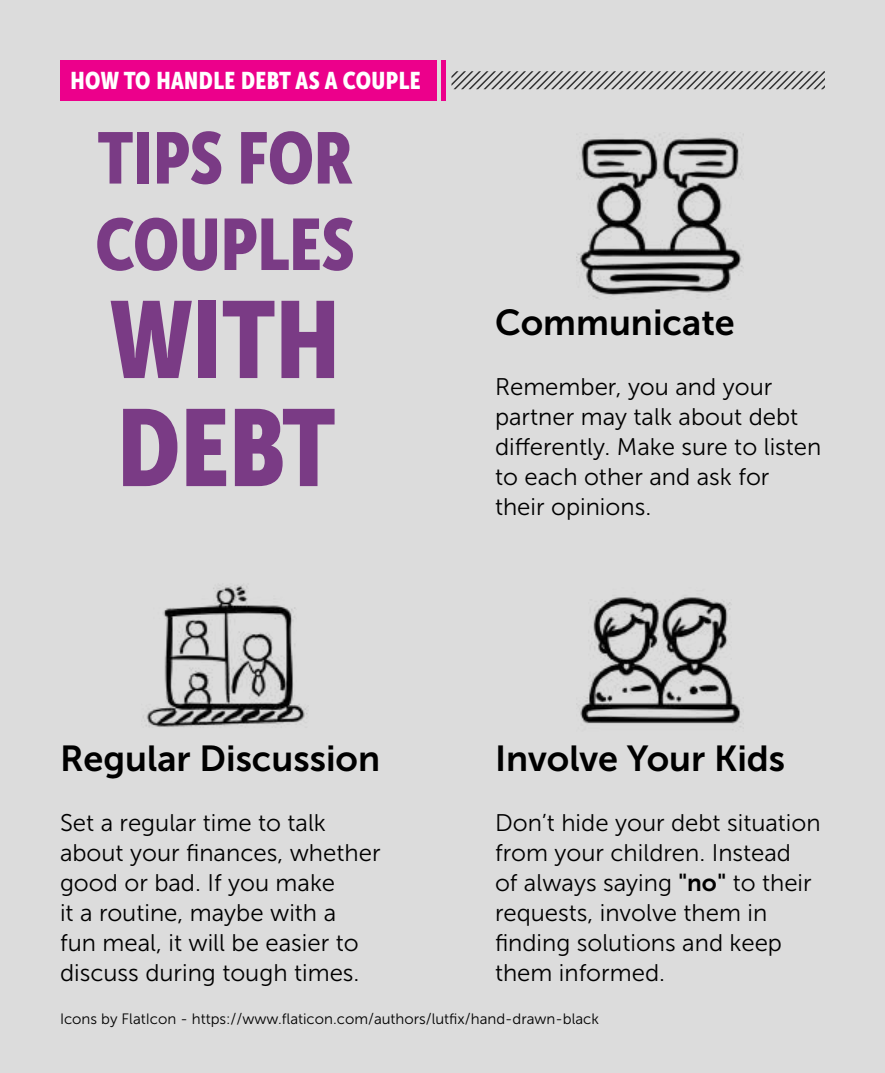
<style>
.page{position:relative;width:885px;height:1073px;background:#fff}
.page>*{position:absolute;margin:0;border:0;box-sizing:border-box;transform-origin:0 0}
.t1{font:108px/108px "Museo Sans Condensed 900";color:#7a3b85}
.t2{font:72px/86.4px "Museo Sans Condensed 900";color:#7a3b85}
.t3{font:36px "Museo Sans 700";color:#000}
.t4{font:24px/30px "Museo Sans 300";color:#000}
.t5{font:24px "Museo Sans Condensed 900";letter-spacing:.02em;color:#fff}
.t6{font:15px "Museo Sans 300";color:#000}
.s1{font-family:"Museo Sans 700"}
</style>
<div class="page">
<div style="left:0;top:0;width:885px;height:1072px;background:#dcdcdc"></div>
<div style="left:60px;top:60px;width:376px;height:40px;background:#ec008b"></div>
<div style="left:441px;top:60px;width:5px;height:40px;background:#ec008b"></div>
<svg style="left:452px;top:71px;width:373px;height:18px"></svg>
<img style="left:576px;top:134px;width:168px;height:164px">
<img style="left:580px;top:597px;width:164px;height:130px">
<img style="left:143px;top:585px;width:165px;height:142px">
<p class="t5" style="left:70px;top:67px;width:352px">HOW TO HANDLE DEBT AS A COUPLE</p>
<h2 class="t2" style="left:95px;top:115px;width:261px">TIPS FOR<br>COUPLES</h2>
<h1 class="t1" style="left:110px;top:286px;width:231px">WITH<br>DEBT</h1>
<h3 class="t3" style="left:495px;top:302px;width:241px">Communicate</h3>
<p class="t4" style="left:495px;top:371px;width:328px">Remember, you and your partner may talk about debt differently. Make sure to listen to each other and ask for their opinions.</p>
<h3 class="t3" style="left:60px;top:738px;width:322px">Regular Discussion</h3>
<p class="t4" style="left:60px;top:807px;width:322px">Set a regular time to talk about your finances, whether good or bad. If you make<br>it a routine, maybe with a<br>fun meal, it will be easier to discuss during tough times.</p>
<p class="t6" style="left:60px;top:1011px;width:540px">Icons by FlatIcon - https://www.flaticon.com/authors/lutfix/hand-drawn-black</p>
<h3 class="t3" style="left:495px;top:738px;width:292px">Involve Your Kids</h3>
<p class="t4" style="left:495px;top:807px;width:327px">Don’t hide your debt situation from your children. Instead<br>of always saying <span class="s1">"no"</span> to their requests, involve them in finding solutions and keep them informed.</p>
</div>
